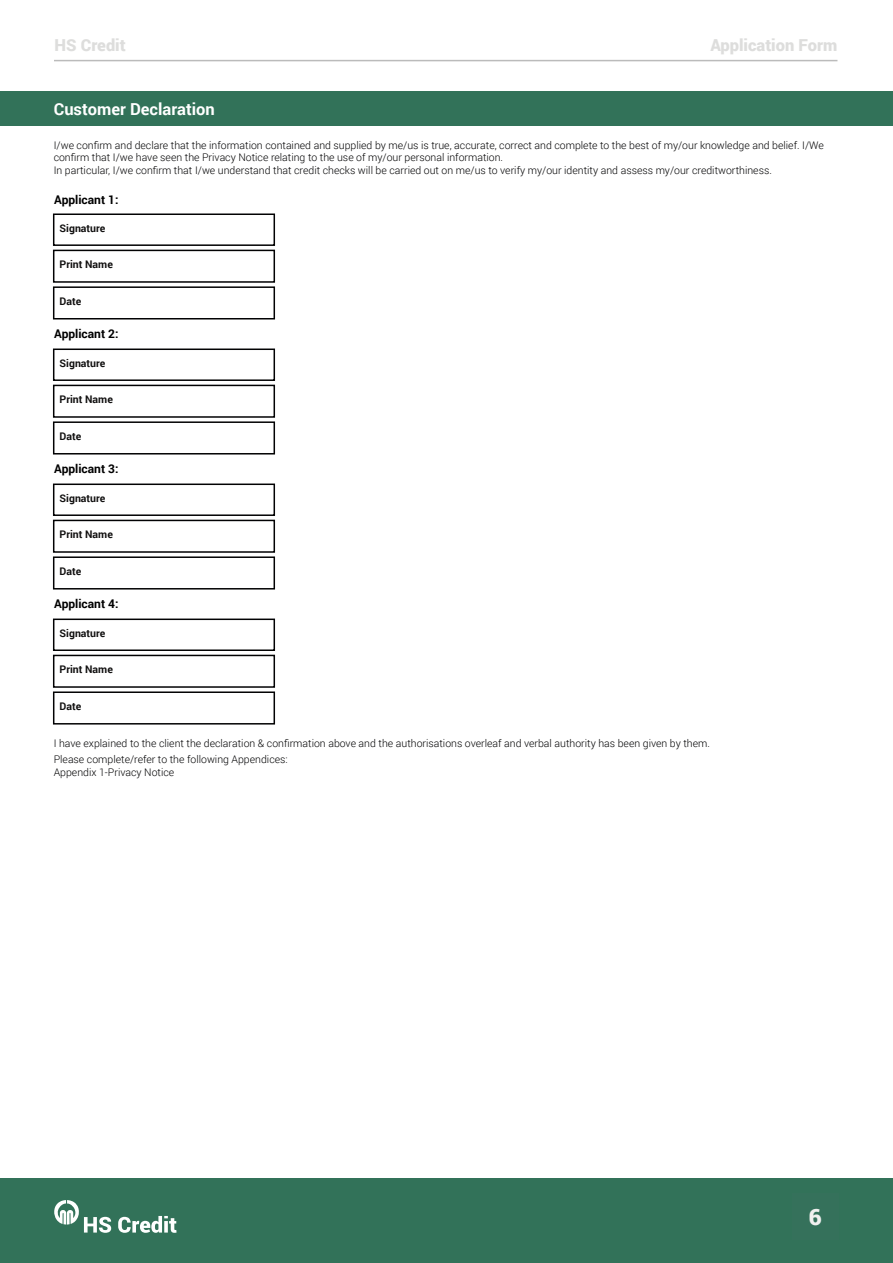
<style>
.page{position:relative;width:893px;height:1263px;background:#fff}
.page>*{position:absolute;margin:0;border:0;box-sizing:border-box;transform-origin:0 0}
.t1{font:900 22.5px "Roboto";color:#f0f0ef}
.t2{font:900 16.5px "Roboto";color:#dddddc}
.t3{font:700 16.5px "Roboto";color:#fff}
.t4{font:700 12px "Roboto";color:#000}
.t5{font:300 10.5px/12.6px "Roboto";color:#020203}
.t6{font:700 10.5px "Roboto";color:#111010}
</style>
<div class="page">
<div style="left:0;top:1178px;width:893px;height:85px;background:#327259"></div>
<svg style="left:54px;top:1200px;width:57px;height:33px"></svg>
<svg style="left:118px;top:1216px;width:59px;height:17px"></svg>
<hr style="left:54px;top:60px;width:783px;height:1px;background:#bbb">
<div style="left:0;top:91px;width:893px;height:35px;background:#327259"></div>
<div style="left:53px;top:213px;width:222px;height:33px;border:2px solid #020203"></div>
<div style="left:53px;top:250px;width:222px;height:33px;border:2px solid #020203"></div>
<div style="left:53px;top:286px;width:222px;height:33px;border:2px solid #020203"></div>
<div style="left:53px;top:348px;width:222px;height:33px;border:2px solid #020203"></div>
<div style="left:53px;top:385px;width:222px;height:33px;border:2px solid #020203"></div>
<div style="left:53px;top:421px;width:222px;height:33px;border:2px solid #020203"></div>
<div style="left:53px;top:483px;width:222px;height:33px;border:2px solid #020203"></div>
<div style="left:53px;top:520px;width:222px;height:33px;border:2px solid #020203"></div>
<div style="left:53px;top:556px;width:222px;height:33px;border:2px solid #020203"></div>
<div style="left:53px;top:618px;width:222px;height:33px;border:2px solid #020203"></div>
<div style="left:53px;top:655px;width:222px;height:33px;border:2px solid #020203"></div>
<div style="left:53px;top:691px;width:222px;height:33px;border:2px solid #020203"></div>
<h2 class="t2" style="left:55px;top:33px;width:73px">HS Credit</h2>
<h2 class="t2" style="left:710px;top:33px;width:128px">Application Form</h2>
<h2 class="t3" style="left:54px;top:97px;width:163px">Customer Declaration</h2>
<p class="t5" style="left:54px;top:138px;width:772px">I/we confirm and declare that the information contained and supplied by me/us is true, accurate, correct and complete to the best of my/our knowledge and belief. I/We confirm that I/we have seen the Privacy Notice relating to the use of my/our personal information.<br>In particular, I/we confirm that I/we understand that credit checks will be carried out on me/us to verify my/our identity and assess my/our creditworthiness.</p>
<p class="t4" style="left:54px;top:191px;width:66px">Applicant 1:</p>
<p class="t6" style="left:60px;top:221px;width:47px">Signature</p>
<p class="t6" style="left:60px;top:257px;width:55px">Print Name</p>
<p class="t6" style="left:60px;top:294px;width:23px">Date</p>
<p class="t4" style="left:54px;top:325px;width:66px">Applicant 2:</p>
<p class="t6" style="left:60px;top:356px;width:47px">Signature</p>
<p class="t6" style="left:60px;top:392px;width:55px">Print Name</p>
<p class="t6" style="left:60px;top:429px;width:23px">Date</p>
<p class="t4" style="left:54px;top:460px;width:66px">Applicant 3:</p>
<p class="t6" style="left:60px;top:491px;width:47px">Signature</p>
<p class="t6" style="left:60px;top:527px;width:55px">Print Name</p>
<p class="t6" style="left:60px;top:564px;width:23px">Date</p>
<p class="t4" style="left:54px;top:595px;width:66px">Applicant 4:</p>
<p class="t6" style="left:60px;top:626px;width:47px">Signature</p>
<p class="t6" style="left:60px;top:662px;width:55px">Print Name</p>
<p class="t6" style="left:60px;top:699px;width:23px">Date</p>
<p class="t5" style="left:54px;top:735px;width:658px;line-height:16.4px">I have explained to the client the declaration &amp; confirmation above and the authorisations overleaf and verbal authority has been given by them.<br>Please complete/refer to the following Appendices:</p>
<p class="t5" style="left:54px;top:766px;width:122px">Appendix 1-Privacy Notice</p>
<h1 class="t1" style="left:809px;top:1201px;width:15px">6</h1>
</div>
